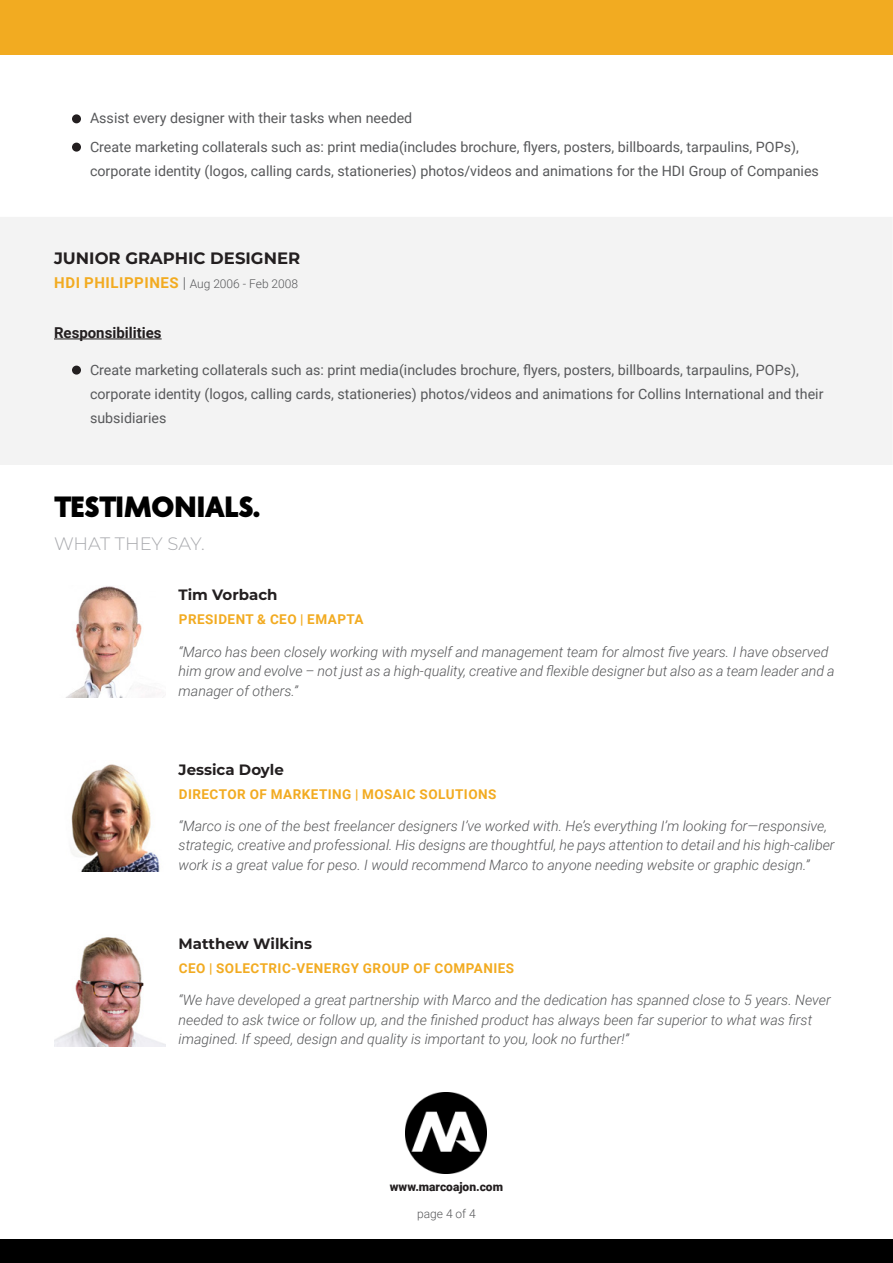
<style>
.page{position:relative;width:893px;height:1263px;background:#fff}
.page>*{position:absolute;margin:0;border:0;box-sizing:border-box;transform-origin:0 0}
.t1{font:800 28.5px "Creo";color:#000}
.t2{font:300 18px "Montserrat";letter-spacing:-.005em;color:#a8a9ad}
.t3{font:700 16.5px "Montserrat";color:#231f20}
.t4{font:700 15px "Montserrat";color:#231f20}
.t5{font:700 15px "Roboto";color:#231f20}
.t6{font:italic 300 14.25px/19.5px "Roboto";color:#57585a}
.Bullets{font:14.25px/24px "Roboto";color:#57585a}
.t7{font:700 13.5px "Roboto";letter-spacing:.035em;color:#f2ab21}
.t8{font:300 12px "Roboto";color:#57585a}
.t9{font:900 12px "Roboto";color:#231f20}
.s1{font-weight:700;font-size:15px;color:#f2ab21}
.s2{font-size:15px}
</style>
<div class="page">
<div style="left:0;top:1239px;width:893px;height:24px;background:#000"></div>
<div style="left:0;top:0;width:893px;height:54px;background:#f2ab21"></div>
<div style="left:1px;top:218px;width:891px;height:246px;background:#f3f3f3"></div>
<div style="left:0;top:217px;width:893px;height:248px;border:2px solid #f3f3f3"></div>
<div style="left:72px;top:114px;width:9px;height:9px;background:#231f20;border-radius:50%"></div>
<div style="left:72px;top:143px;width:9px;height:9px;background:#231f20;border-radius:50%"></div>
<hr style="left:54px;top:339px;width:108px;height:1px;background:#231f20">
<div style="left:72px;top:366px;width:9px;height:9px;background:#231f20;border-radius:50%"></div>
<img style="left:67px;top:586px;width:88px;height:111px">
<img style="left:71px;top:764px;width:89px;height:108px">
<img style="left:54px;top:937px;width:112px;height:109px">
<img style="left:406px;top:1092px;width:81px;height:81px">
<p class="Bullets" style="left:90px;top:106px;width:324px">Assist every designer with their tasks when needed</p>
<p class="Bullets" style="left:90px;top:134px;width:730px">Create marketing collaterals such as: print media(includes brochure, flyers, posters, billboards, tarpaulins, POPs), corporate identity (logos, calling cards, stationeries) photos/videos and animations for the HDI Group of Companies</p>
<p class="t3" style="left:54px;top:247px;width:248px">JUNIOR GRAPHIC DESIGNER</p>
<p class="t8" style="left:54px;top:276px;width:245px"><span class="s1">HDI PHILIPPINES</span> <span class="s2">|</span> Aug 2006 - Feb 2008</p>
<p class="t5" style="left:54px;top:322px;width:109px">Responsibilities</p>
<p class="Bullets" style="left:90px;top:357px;width:735px">Create marketing collaterals such as: print media(includes brochure, flyers, posters, billboards, tarpaulins, POPs), corporate identity (logos, calling cards, stationeries) photos/videos and animations for Collins International and their subsidiaries</p>
<p class="t1" style="left:54px;top:490px;width:207px">TESTIMONIALS.</p>
<p class="t2" style="left:54px;top:531px;width:152px">WHAT THEY SAY.</p>
<p class="t4" style="left:179px;top:584px;width:100px">Tim Vorbach</p>
<p class="t7" style="left:179px;top:610px;width:186px">PRESIDENT &amp; CEO | EMAPTA</p>
<p class="t6" style="left:179px;top:641px;width:658px">“Marco has been closely working with myself and management team for almost five years. I have observed him grow and evolve – not just as a high-quality, creative and flexible designer but also as a team leader and a manager of others.”</p>
<p class="t4" style="left:179px;top:758px;width:107px">Jessica Doyle</p>
<p class="t7" style="left:179px;top:784px;width:319px">DIRECTOR OF MARKETING | MOSAIC SOLUTIONS</p>
<p class="t6" style="left:179px;top:815px;width:658px">“Marco is one of the best freelancer designers I’ve worked with. He’s everything I’m looking for—responsive, strategic, creative and professional. His designs are thoughtful, he pays attention to detail and his high-caliber work is a great value for peso. I would recommend Marco to anyone needing website or graphic design.”</p>
<p class="t4" style="left:179px;top:933px;width:135px">Matthew Wilkins</p>
<p class="t7" style="left:179px;top:959px;width:337px">CEO | SOLECTRIC-VENERGY GROUP OF COMPANIES</p>
<p class="t6" style="left:179px;top:990px;width:654px">“We have developed a great partnership with Marco and the dedication has spanned close to 5 years. Never needed to ask twice or follow up, and the finished product has always been far superior to what was first imagined. If speed, design and quality is important to you, look no further!”</p>
<p class="t9" style="left:390px;top:1178px;width:115px">www.marcoajon.com</p>
<p class="t8" style="left:417px;top:1205px;width:60px">page 4 of 4</p>
</div>
